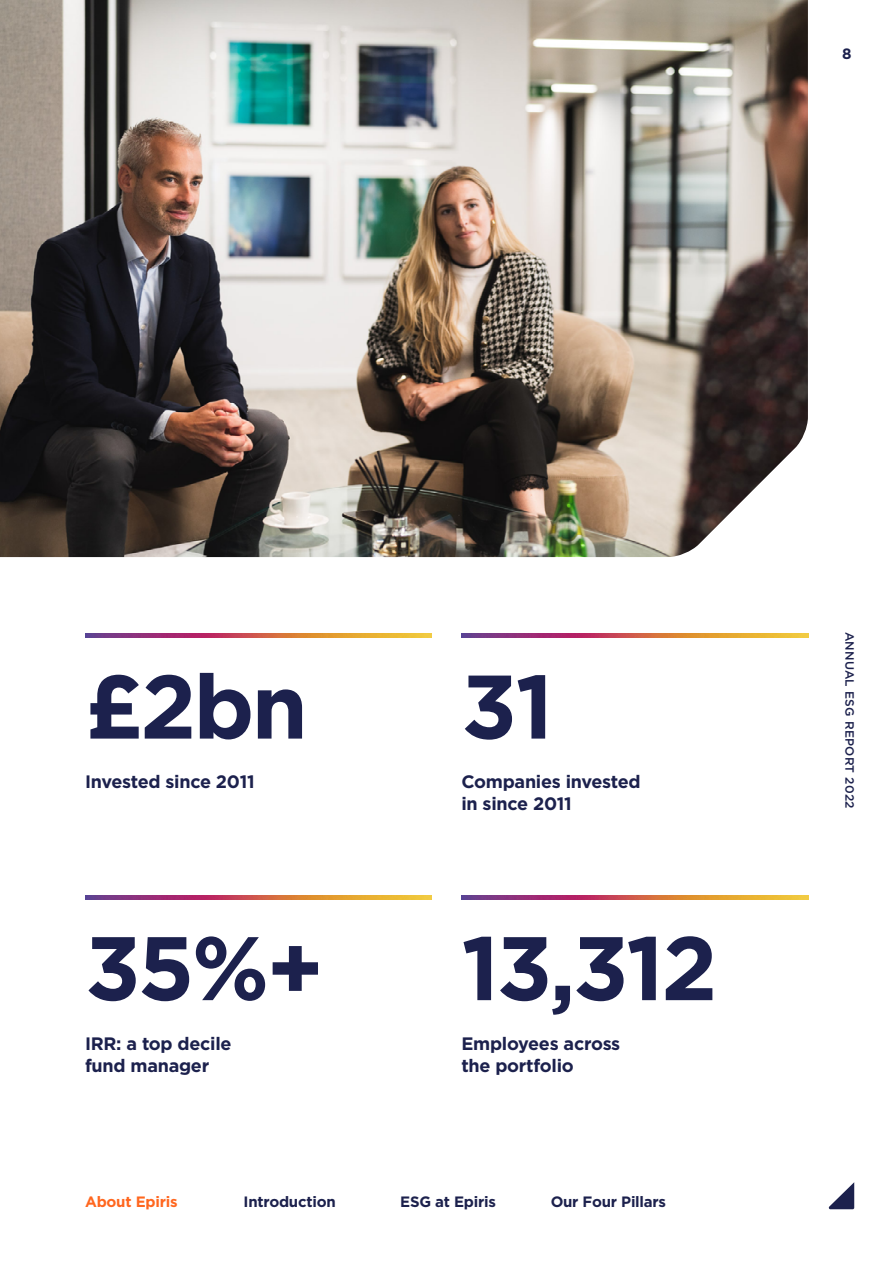
<style>
.page{position:relative;width:893px;height:1263px;background:#fff}
.page>*{position:absolute;margin:0;border:0;box-sizing:border-box;transform-origin:0 0}
.t1{font:700 90px "Gotham";letter-spacing:-.03em;color:#1c214d}
.t2{font:700 18px/21.6px "Gotham";letter-spacing:-.015em;color:#1c214d}
.t3{font:700 15px "Gotham";letter-spacing:-.015em;color:#1c214d}
.t4{font:700 15px "Gotham";letter-spacing:-.015em;color:#ff671f}
.t5{font:500 12px "Gotham";letter-spacing:.02em;color:#1c214d}
</style>
<div class="page">
<img style="left:0;top:0;width:808px;height:557px">
<img style="left:85px;top:634px;width:347px;height:3px">
<img style="left:461px;top:634px;width:347px;height:3px">
<img style="left:85px;top:895px;width:347px;height:4px">
<img style="left:461px;top:895px;width:347px;height:4px">
<svg style="left:828px;top:1182px;width:26px;height:27px"></svg>
<p class="t3" style="left:842px;top:44px;width:11px">8</p>
<h1 class="t1" style="left:85px;top:647px;width:224px">£2bn</h1>
<p class="t2" style="left:85px;top:771px;width:171px">Invested since 2011</p>
<h1 class="t1" style="left:85px;top:909px;width:241px">35%+</h1>
<p class="t2" style="left:85px;top:1032px;width:148px">IRR: a top decile fund manager</p>
<h1 class="t1" style="left:461px;top:647px;width:94px">31</h1>
<p class="t2" style="left:461px;top:771px;width:181px">Companies invested in since 2011</p>
<h1 class="t1" style="left:461px;top:909px;width:258px">13,312</h1>
<p class="t2" style="left:461px;top:1032px;width:160px">Employees across the portfolio</p>
<p class="t4" style="left:85px;top:1192px;width:94px">About Epiris</p>
<p class="t3" style="left:244px;top:1192px;width:94px">Introduction</p>
<p class="t3" style="left:400px;top:1192px;width:97px">ESG at Epiris</p>
<p class="t3" style="left:551px;top:1192px;width:117px">Our Four Pillars</p>
<p class="t5" style="left:858px;top:631px;width:179px;rotate:90deg">ANNUAL ESG REPORT 2022</p>
</div>
